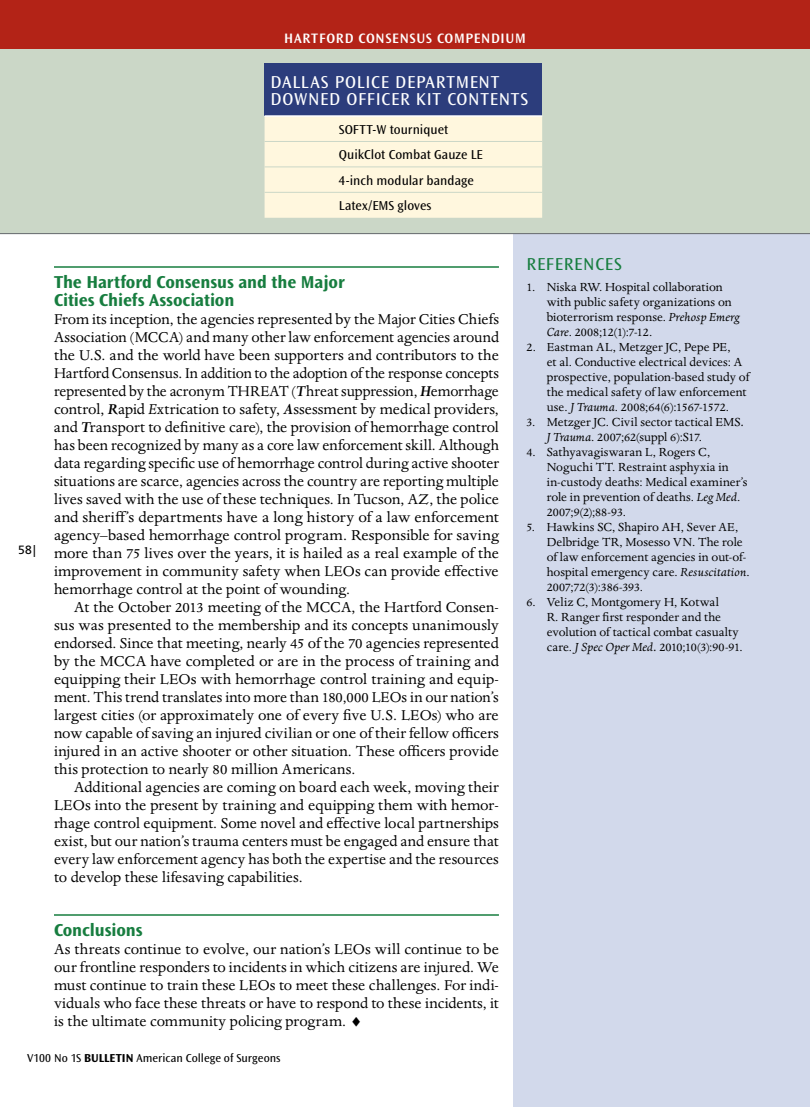
<style>
.page{position:relative;width:810px;height:1107px;background:#fff}
.page>*{position:absolute;margin:0;border:0;box-sizing:border-box;transform-origin:0 0}
.t1{font:700 18px/18px "Ocean Sans Std";letter-spacing:-.005em;color:#177d3f}
.t2{font:18px/17.2px "Ocean Sans Std";letter-spacing:.04em;color:#fff}
.t3{font:18px "Ocean Sans Std";letter-spacing:.04em;color:#177d3f}
.t4{font:16.5px/18px "Dante MT Std";color:#000;text-align:justify}
.t5{font:600 14.25px "Ocean Sans Std";letter-spacing:.05em;color:#fff}
.t6{font:13.5px/15px "Dante MT Std";color:#000}
.t7{font:13.5px/25.5px "Ocean Sans Std";color:#000}
.t8{font:12px "Ocean Sans Std";letter-spacing:.005em;color:#000}
.t9{font:12px "Frutiger LT Std";color:#000}
.s1{font-weight:700;font-style:italic}
.s2{font-style:italic}
.s3{font-weight:700}
</style>
<div class="page">
<div style="left:513px;top:220px;width:297px;height:887px;background:#d2d9eb"></div>
<div style="left:0;top:49px;width:810px;height:185px;background:#cbd7c7"></div>
<div style="left:0;top:0;width:810px;height:49px;background:#b32317"></div>
<hr style="left:54px;top:266px;width:445px;height:2px;background:#177d3f">
<hr style="left:54px;top:914px;width:445px;height:2px;background:#177d3f">
<div style="left:265px;top:63px;width:277px;height:53px;background:#2c3d7c"></div>
<div style="left:265px;top:117px;width:277px;height:101px;background:#fff7de"></div>
<hr style="left:265px;top:115px;width:277px;height:2px;background:#fff">
<hr style="left:265px;top:141px;width:277px;height:1px;background:#cbd7c7">
<hr style="left:265px;top:167px;width:277px;height:1px;background:#cbd7c7">
<hr style="left:265px;top:192px;width:277px;height:1px;background:#cbd7c7">
<p class="t5" style="left:284px;top:30px;width:243px">HARTFORD CONSENSUS COMPENDIUM</p>
<p class="t9" style="left:18px;top:543px;width:19px">58|</p>
<p class="t2" style="left:271px;top:73px;width:259px">DALLAS POLICE DEPARTMENT<br>DOWNED OFFICER KIT CONTENTS</p>
<p class="t7" style="left:339px;top:117px;width:146px">SOFTT-W tourniquet<br>QuikClot Combat Gauze LE<br>4-inch modular bandage<br>Latex/EMS gloves</p>
<p class="t1" style="left:54px;top:273px;width:292px">The Hartford Consensus and the Major<br>Cities Chiefs Association</p>
<p class="t4" style="left:54px;top:310px;width:447px">From its inception, the agencies represented by the Major Cities Chiefs Association (MCCA) and many other law enforcement agencies around the U.S. and the world have been supporters and contributors to the Hartford Consensus. In addition to the adoption of the response concepts represented by the acronym THREAT (<span class="s1">T</span>hreat suppression, <span class="s1">H</span>emorrhage control, <span class="s1">R</span>apid <span class="s2">E</span>xtrication to safety, <span class="s1">A</span>ssessment by medical providers, and <span class="s1">T</span>ransport to definitive care), the provision of hemorrhage control has been recognized by many as a core law enforcement skill. Although data regarding specific use of hemorrhage control during active shooter situations are scarce, agencies across the country are reporting multiple lives saved with the use of these techniques. In Tucson, AZ, the police and sheriff’s departments have a long history of a law enforcement agency–based hemorrhage control program. Responsible for saving more than 75 lives over the years, it is hailed as a real example of the improvement in community safety when LEOs can provide effective hemorrhage control at the point of wounding.</p>
<p class="t4" style="left:54px;top:598px;width:447px;text-indent:20px">At the October 2013 meeting of the MCCA, the Hartford Consen&shy;sus was presented to the membership and its concepts unanimously endorsed. Since that meeting, nearly 45 of the 70 agencies represented by the MCCA have completed or are in the process of training and equipping their LEOs with hemorrhage control training and equip&shy;ment. This trend translates into more than 180,000 LEOs in our nation’s largest cities (or approximately one of every five U.S. LEOs) who are now capable of saving an injured civilian or one of their fellow officers injured in an active shooter or other situation. These officers provide this protection to nearly 80 million Americans.</p>
<p class="t4" style="left:54px;top:778px;width:446px;text-indent:20px">Additional agencies are coming on board each week, moving their LEOs into the present by training and equipping them with hemor&shy;rhage control equipment. Some novel and effective local partnerships exist, but our nation’s trauma centers must be engaged and ensure that every law enforcement agency has both the expertise and the resources to develop these lifesaving capabilities.</p>
<p class="t1" style="left:54px;top:921px;width:90px">Conclusions</p>
<p class="t4" style="left:54px;top:940px;width:447px">As threats continue to evolve, our nation’s LEOs will continue to be our frontline responders to incidents in which citizens are injured. We must continue to train these LEOs to meet these challenges. For indi&shy;viduals who face these threats or have to respond to these incidents, it is the ultimate community policing program. ♦</p>
<p class="t3" style="left:526px;top:254px;width:97px">REFERENCES</p>
<p class="t6" style="left:547px;top:280px;width:195px;text-indent:-20px">1. Niska RW. Hospital collaboration with public safety organizations on bioterrorism response. <span class="s2">Prehosp Emerg Care</span>. 2008;12(1):7-12.</p>
<p class="t6" style="left:547px;top:340px;width:204px;text-indent:-20px">2. Eastman AL, Metzger JC, Pepe PE,<br>et al. Conductive electrical devices: A prospective, population-based study of the medical safety of law enforcement use. <span class="s2">J Trauma</span>. 2008;64(6):1567-1572.</p>
<p class="t6" style="left:547px;top:415px;width:199px;text-indent:-20px">3. Metzger JC. Civil sector tactical EMS<span class="s2">.<br>J Trauma</span>. 2007;62(suppl 6):S17.</p>
<p class="t6" style="left:547px;top:445px;width:202px;text-indent:-20px">4. Sathyavagiswaran L, Rogers C,<br>Noguchi TT. Restraint asphyxia in in-custody deaths: Medical examiner’s role in prevention of deaths. <span class="s2">Leg Med</span>.<br>2007;9(2);88-93.</p>
<p class="t6" style="left:547px;top:520px;width:204px;text-indent:-20px">5. Hawkins SC, Shapiro AH, Sever AE, Delbridge TR, Mosesso VN. The role of law enforcement agencies in out-of&shy;hospital emergency care. <span class="s2">Resuscitation</span>.<br>2007;72(3):386-393.</p>
<p class="t6" style="left:547px;top:595px;width:198px;text-indent:-20px">6. Veliz C, Montgomery H, Kotwal<br>R. Ranger first responder and the evolution of tactical combat casualty care. <span class="s2">J Spec Oper Med.</span> 2010;10(3):90-91.</p>
<p class="t8" style="left:27px;top:1052px;width:255px">V100 No 1S <span class="s3">BULLETIN</span> American College of Surgeons</p>
</div>
